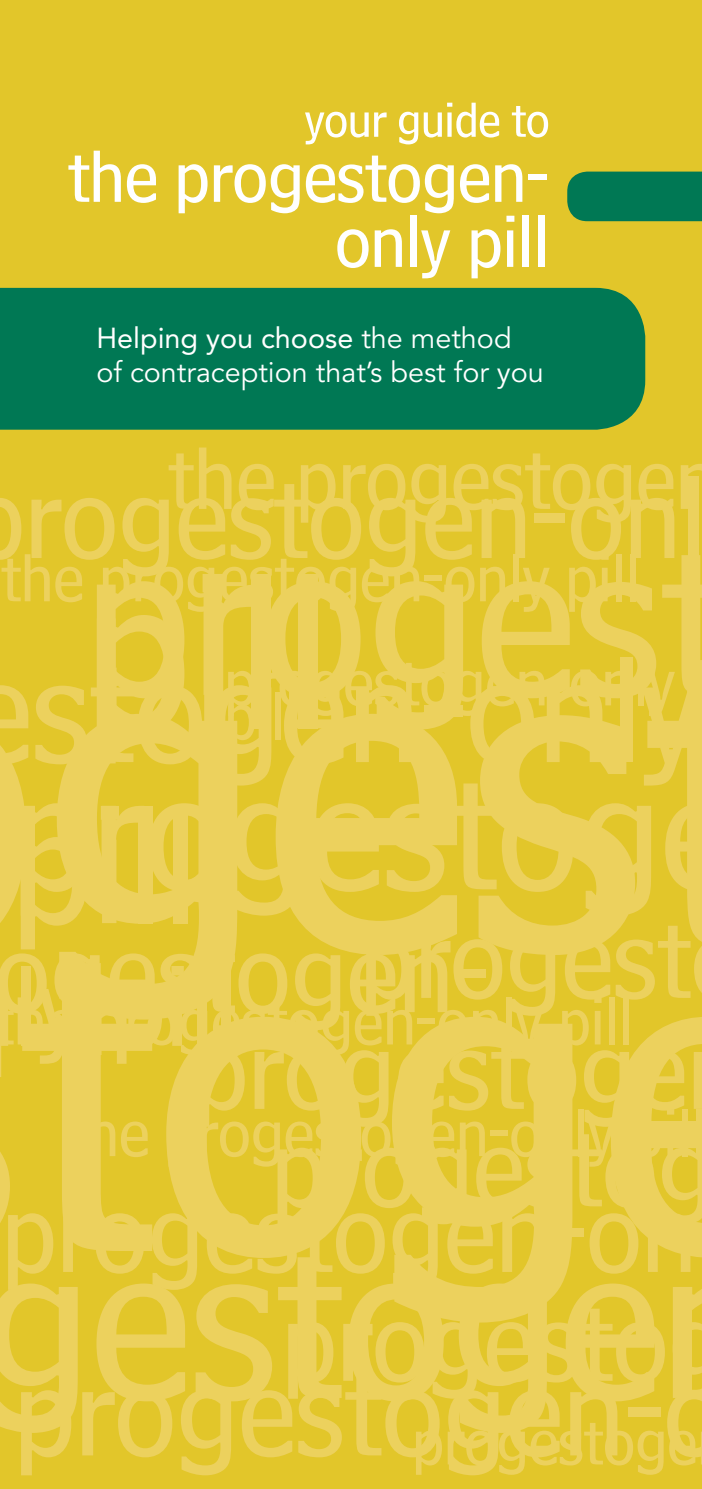
<style>
.page{position:relative;width:702px;height:1489px;background:#fff}
.page>*{position:absolute;margin:0;border:0;box-sizing:border-box;transform-origin:0 0}
.t1{font:467.25px "Bell Centennial Sub Caption";letter-spacing:-.03em;color:#ecd15d}
.t2{font:228.25px "Bell Centennial Sub Caption";letter-spacing:-.03em;color:#ecd15d}
.t3{font:226.75px "Bell Centennial Sub Caption";letter-spacing:-.03em;color:#ecd15d}
.t4{font:171.75px "Bell Centennial Sub Caption";letter-spacing:-.03em;color:#ecd15d}
.t5{font:153.5px "Bell Centennial Sub Caption";letter-spacing:-.03em;color:#ecd15d}
.t6{font:130px "Bell Centennial Sub Caption";letter-spacing:-.03em;color:#ecd15d}
.t7{font:120px "Bell Centennial Sub Caption";letter-spacing:-.03em;color:#ecd15d}
.t8{font:117px/174.2px "Bell Centennial Sub Caption";letter-spacing:-.03em;color:#ecd15d}
.t9{font:90px "Bell Centennial Sub Caption";letter-spacing:-.03em;color:#ecd15d}
.t10{font:75px/65px "Bell Centennial Sub Caption";letter-spacing:-.03em;color:#fff;text-align:right}
.t11{font:69px "Bell Centennial Sub Caption";letter-spacing:-.03em;color:#ecd15d}
.t12{font:67.5px "Bell Centennial Sub Caption";letter-spacing:-.03em;color:#ecd15d}
.t13{font:50px "Bell Centennial Sub Caption";letter-spacing:-.03em;color:#fff}
.t14{font:28.75px/33.8px "Avenir";color:#fff}
.s1{font-style:inherit}
</style>
<div class="page">
<div style="left:0;top:0;width:702px;height:1488px;background:#e2c62a"></div>
<div style="left:0;top:288px;width:645px;height:141px;background:#007854"></div>
<div style="left:567px;top:171px;width:135px;height:50px;background:#007854"></div>
<p class="t13" style="left:303px;top:90px;width:248px">your guide to</p>
<p class="t10" style="left:67px;top:143px;width:485px">the progestogen&shy;only pill</p>
<p class="t14" style="left:96px;top:322px;width:449px"><span class="s1">Helping you choose</span> the method of contraception that’s best for you</p>
<h3 class="t9" style="left:167px;top:424px;width:554px">the progestogen</h3>
<h3 class="t7" style="left:23px;top:445px;width:685px">rogestogen-onl</h3>
<p class="t11" style="left:0;top:536px;width:643px">the progestogen-only pill</p>
<h3 class="t3" style="left:81px;top:481px;width:650px">progest</h3>
<h3 class="t3" style="left:81px;top:515px;width:255px">pill</h3>
<h3 class="t5" style="left:30px;top:617px;width:676px">stogen-only</h3>
<p class="t11" style="left:223px;top:640px;width:454px">progestogen-only</p>
<p class="t11" style="left:223px;top:674px;width:79px">pill</p>
<h1 class="t1" style="left:36px;top:508px;width:616px">ges</h1>
<h3 class="t4" style="left:9px;top:727px;width:731px">progestoge</h3>
<h3 class="t4" style="left:9px;top:761px;width:194px">pill</h3>
<h3 class="t8" style="left:358px;top:870px;width:336px">progest</h3>
<h3 class="t8" style="left:-7px;top:884px;width:499px">ogestogen-</h3>
<h1 class="t1" style="left:12px;top:811px;width:801px">toge</h1>
<h3 class="t8" style="left:13px;top:918px;width:228px">ly pill</h3>
<p class="t11" style="left:-7px;top:979px;width:643px">the progestogen-only pill</p>
<h3 class="t8" style="left:191px;top:981px;width:499px">progestoge</h3>
<p class="t11" style="left:66px;top:1091px;width:643px">the progestogen-only pill</p>
<h3 class="t8" style="left:269px;top:1078px;width:458px">progestog progestog</h3>
<h3 class="t8" style="left:0;top:1144px;width:699px">progestogen-on</h3>
<h2 class="t2" style="left:-20px;top:1182px;width:685px">gestoge</h2>
<h3 class="t6" style="left:12px;top:1332px;width:716px">progestogen-o</h3>
<p class="t12" style="left:411px;top:1400px;width:288px">progestoge</p>
</div>
